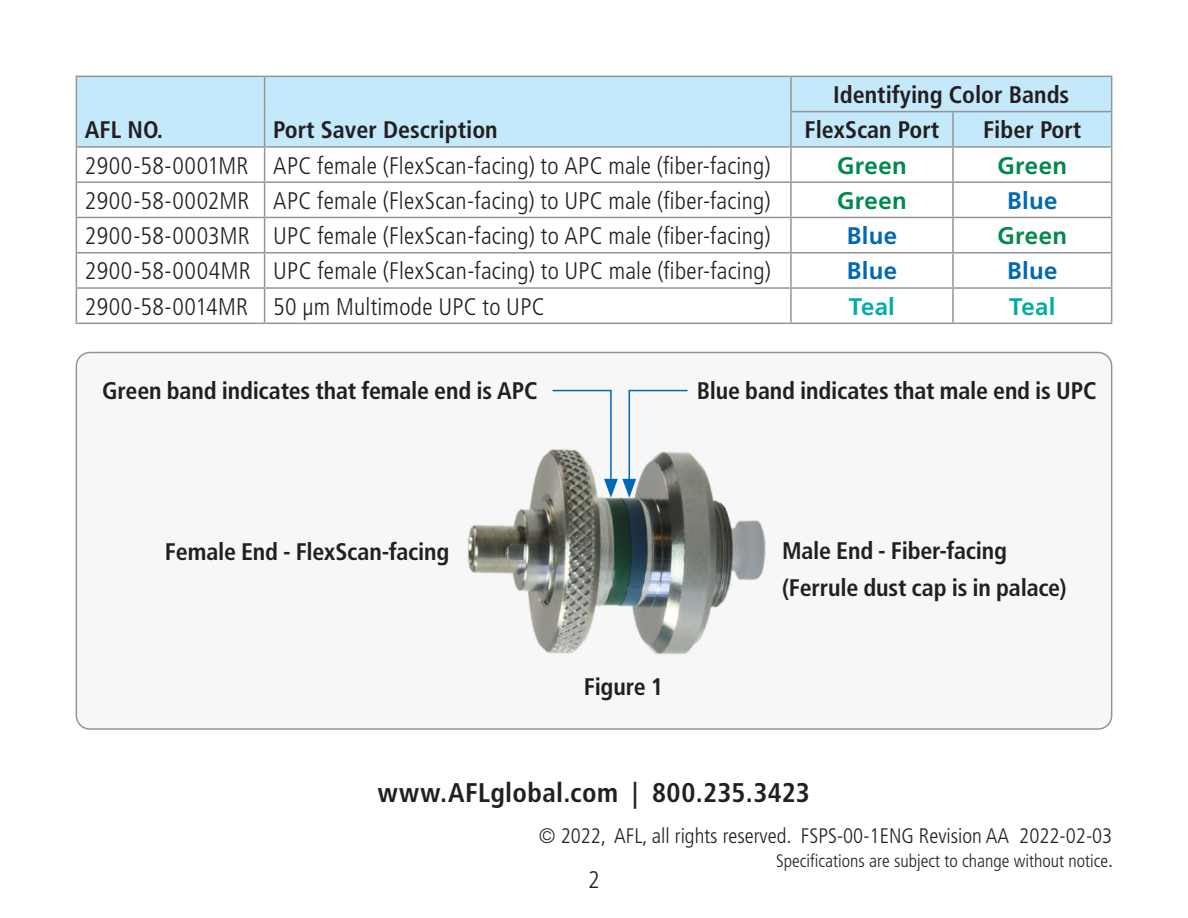
<style>
.page{position:relative;width:1188px;height:918px;background:#fff}
.page>*{position:absolute;margin:0;border:0;box-sizing:border-box;transform-origin:0 0}
.QRG_Body{font:700 condensed 27px "Frutiger LT Std";letter-spacing:.015em;color:#231f20}
.QRG_Table_Body{font:300 condensed 24px "Frutiger LT Std";letter-spacing:.01em;color:#231f20}
.QRG_Body_Head{font:700 condensed 24px "Frutiger LT Std";letter-spacing:-.01em;color:#231f20}
.QRG_Table_Header{font:700 condensed 24px "Frutiger LT Std";color:#231f20}
.QRG_Body-2{font:700 condensed 24px "Frutiger LT Std";letter-spacing:-.005em;color:#231f20}
.QRG_Table_Body-2{font:700 24px "Frutiger LT Std";letter-spacing:.02em;color:#00894b}
.QRG_Table_Body-3{font:700 24px "Frutiger LT Std";letter-spacing:.015em;color:#0168b5}
.QRG_Table_Body-4{font:700 24px "Frutiger LT Std";color:#00adab}
.QRG_Table_Body-5{font:700 24px "Frutiger LT Std";color:#00ada3}
.t1{font:300 condensed 21px "Frutiger LT Std";color:#231f20}
.t2{font:300 condensed 18px "Frutiger LT Std";color:#231f20}
.s1{font-size:21px}
</style>
<div class="page">
<div style="left:77px;top:77px;width:1034px;height:69px;background:#c3e9fa"></div>
<hr style="left:76px;top:148px;width:1px;height:33px;background:#939598">
<hr style="left:264px;top:148px;width:1px;height:33px;background:#939598">
<hr style="left:790px;top:148px;width:2px;height:33px;background:#939598">
<hr style="left:952px;top:148px;width:2px;height:33px;background:#939598">
<hr style="left:1111px;top:148px;width:1px;height:33px;background:#939598">
<hr style="left:76px;top:181px;width:189px;height:2px;background:#939598">
<hr style="left:76px;top:183px;width:1px;height:34px;background:#939598">
<hr style="left:265px;top:181px;width:526px;height:2px;background:#939598">
<hr style="left:264px;top:183px;width:1px;height:34px;background:#939598">
<hr style="left:791px;top:181px;width:162px;height:2px;background:#939598">
<hr style="left:790px;top:183px;width:2px;height:34px;background:#939598">
<hr style="left:953px;top:181px;width:159px;height:2px;background:#939598">
<hr style="left:952px;top:183px;width:2px;height:34px;background:#939598">
<hr style="left:1111px;top:183px;width:1px;height:34px;background:#939598">
<hr style="left:76px;top:217px;width:189px;height:1px;background:#939598">
<hr style="left:76px;top:218px;width:1px;height:34px;background:#939598">
<hr style="left:265px;top:217px;width:526px;height:1px;background:#939598">
<hr style="left:264px;top:218px;width:1px;height:34px;background:#939598">
<hr style="left:791px;top:217px;width:162px;height:1px;background:#939598">
<hr style="left:790px;top:218px;width:2px;height:34px;background:#939598">
<hr style="left:953px;top:217px;width:159px;height:1px;background:#939598">
<hr style="left:952px;top:218px;width:2px;height:34px;background:#939598">
<hr style="left:1111px;top:218px;width:1px;height:34px;background:#939598">
<hr style="left:76px;top:252px;width:189px;height:2px;background:#939598">
<hr style="left:76px;top:253px;width:1px;height:34px;background:#939598">
<hr style="left:265px;top:252px;width:526px;height:2px;background:#939598">
<hr style="left:264px;top:253px;width:1px;height:34px;background:#939598">
<hr style="left:791px;top:252px;width:162px;height:2px;background:#939598">
<hr style="left:790px;top:253px;width:2px;height:34px;background:#939598">
<hr style="left:953px;top:252px;width:159px;height:2px;background:#939598">
<hr style="left:952px;top:253px;width:2px;height:34px;background:#939598">
<hr style="left:1111px;top:253px;width:1px;height:34px;background:#939598">
<hr style="left:76px;top:287px;width:189px;height:2px;background:#939598">
<hr style="left:76px;top:289px;width:1px;height:34px;background:#939598">
<hr style="left:265px;top:287px;width:526px;height:2px;background:#939598">
<hr style="left:264px;top:289px;width:1px;height:34px;background:#939598">
<hr style="left:791px;top:287px;width:162px;height:2px;background:#939598">
<hr style="left:790px;top:289px;width:2px;height:34px;background:#939598">
<hr style="left:953px;top:287px;width:159px;height:2px;background:#939598">
<hr style="left:952px;top:289px;width:2px;height:34px;background:#939598">
<hr style="left:1111px;top:289px;width:1px;height:34px;background:#939598">
<hr style="left:76px;top:323px;width:189px;height:1px;background:#939598">
<hr style="left:265px;top:323px;width:526px;height:1px;background:#939598">
<hr style="left:791px;top:323px;width:162px;height:1px;background:#939598">
<hr style="left:953px;top:323px;width:159px;height:1px;background:#939598">
<hr style="left:952px;top:112px;width:2px;height:34px;background:#939598">
<hr style="left:1111px;top:112px;width:1px;height:34px;background:#939598">
<hr style="left:791px;top:146px;width:162px;height:2px;background:#939598">
<hr style="left:953px;top:146px;width:159px;height:2px;background:#939598">
<hr style="left:791px;top:76px;width:162px;height:1px;background:#939598">
<hr style="left:953px;top:76px;width:159px;height:1px;background:#939598">
<hr style="left:1111px;top:77px;width:1px;height:34px;background:#939598">
<hr style="left:790px;top:111px;width:163px;height:1px;background:#939598">
<hr style="left:953px;top:111px;width:159px;height:1px;background:#939598">
<hr style="left:76px;top:76px;width:189px;height:1px;background:#939598">
<hr style="left:76px;top:77px;width:1px;height:35px;background:#939598">
<hr style="left:76px;top:112px;width:1px;height:34px;background:#939598">
<hr style="left:76px;top:146px;width:189px;height:2px;background:#939598">
<hr style="left:265px;top:76px;width:526px;height:1px;background:#939598">
<hr style="left:264px;top:77px;width:1px;height:35px;background:#939598">
<hr style="left:790px;top:77px;width:2px;height:34px;background:#939598">
<hr style="left:264px;top:112px;width:1px;height:34px;background:#939598">
<hr style="left:790px;top:112px;width:2px;height:34px;background:#939598">
<hr style="left:265px;top:146px;width:526px;height:2px;background:#939598">
<div style="left:76px;top:353px;width:1036px;height:376px;background:#f7f7f8;border-radius:14px"></div>
<img style="left:439px;top:450px;width:356px;height:280px">
<svg style="left:551px;top:389px;width:138px;height:109px"></svg>
<p class="QRG_Table_Header" style="left:85px;top:116px;width:80px">AFL NO.</p>
<p class="QRG_Table_Header" style="left:273px;top:116px;width:226px">Port Saver Description</p>
<p class="QRG_Table_Header" style="left:833px;top:80px;width:238px">Identifying Color Bands</p>
<p class="QRG_Table_Header" style="left:805px;top:116px;width:136px">FlexScan Port</p>
<p class="QRG_Table_Header" style="left:983px;top:116px;width:100px">Fiber Port</p>
<p class="QRG_Table_Body" style="left:85px;top:152px;width:165px">2900-58-0001MR</p>
<p class="QRG_Table_Body" style="left:273px;top:152px;width:499px">APC female (FlexScan-facing) to APC male (fiber-facing)</p>
<p class="QRG_Table_Body-2" style="left:837px;top:151px;width:71px">Green</p>
<p class="QRG_Table_Body-2" style="left:997px;top:151px;width:71px">Green</p>
<p class="QRG_Table_Body" style="left:85px;top:187px;width:166px">2900-58-0002MR</p>
<p class="QRG_Table_Body" style="left:273px;top:187px;width:499px">APC female (FlexScan-facing) to UPC male (fiber-facing)</p>
<p class="QRG_Table_Body-2" style="left:837px;top:186px;width:71px">Green</p>
<p class="QRG_Table_Body-3" style="left:1007px;top:186px;width:52px">Blue</p>
<p class="QRG_Table_Body" style="left:85px;top:222px;width:166px">2900-58-0003MR</p>
<p class="QRG_Table_Body" style="left:273px;top:222px;width:499px">UPC female (FlexScan-facing) to APC male (fiber-facing)</p>
<p class="QRG_Table_Body-3" style="left:847px;top:222px;width:52px">Blue</p>
<p class="QRG_Table_Body-2" style="left:997px;top:222px;width:71px">Green</p>
<p class="QRG_Table_Body" style="left:85px;top:257px;width:167px">2900-58-0004MR</p>
<p class="QRG_Table_Body" style="left:273px;top:257px;width:499px">UPC female (FlexScan-facing) to UPC male (fiber-facing)</p>
<p class="QRG_Table_Body-3" style="left:847px;top:257px;width:52px">Blue</p>
<p class="QRG_Table_Body-3" style="left:1007px;top:257px;width:52px">Blue</p>
<p class="QRG_Table_Body" style="left:85px;top:293px;width:165px">2900-58-0014MR</p>
<p class="QRG_Table_Body" style="left:273px;top:293px;width:273px">50 μm Multimode UPC to UPC</p>
<p class="QRG_Table_Body-4" style="left:849px;top:292px;width:48px">Teal</p>
<p class="QRG_Table_Body-5" style="left:1009px;top:292px;width:48px">Teal</p>
<p class="QRG_Body_Head" style="left:102px;top:376px;width:437px">Green band indicates that female end is APC</p>
<p class="QRG_Body-2" style="left:697px;top:376px;width:401px">Blue band indicates that male end is UPC</p>
<p class="QRG_Body_Head" style="left:165px;top:538px;width:286px">Female End - FlexScan-facing</p>
<p class="QRG_Body_Head" style="left:782px;top:536px;width:226px">Male End - Fiber-facing</p>
<p class="QRG_Body_Head" style="left:782px;top:574px;width:286px">(Ferrule dust cap is in palace)</p>
<p class="QRG_Body_Head" style="left:584px;top:673px;width:81px">Figure 1</p>
<p class="QRG_Body" style="left:378px;top:777px;width:434px">www.AFLglobal.com | 800.235.3423</p>
<p class="t1" style="left:539px;top:824px;width:575px">© 2022, AFL, all rights reserved. FSPS-00-1ENG Revision AA 2022-02-03</p>
<p class="t2" style="left:776px;top:851px;width:339px">Specifications are subject to change without notice<span class="s1">.</span></p>
<p class="QRG_Table_Body" style="left:588px;top:866px;width:13px">2</p>
</div>
